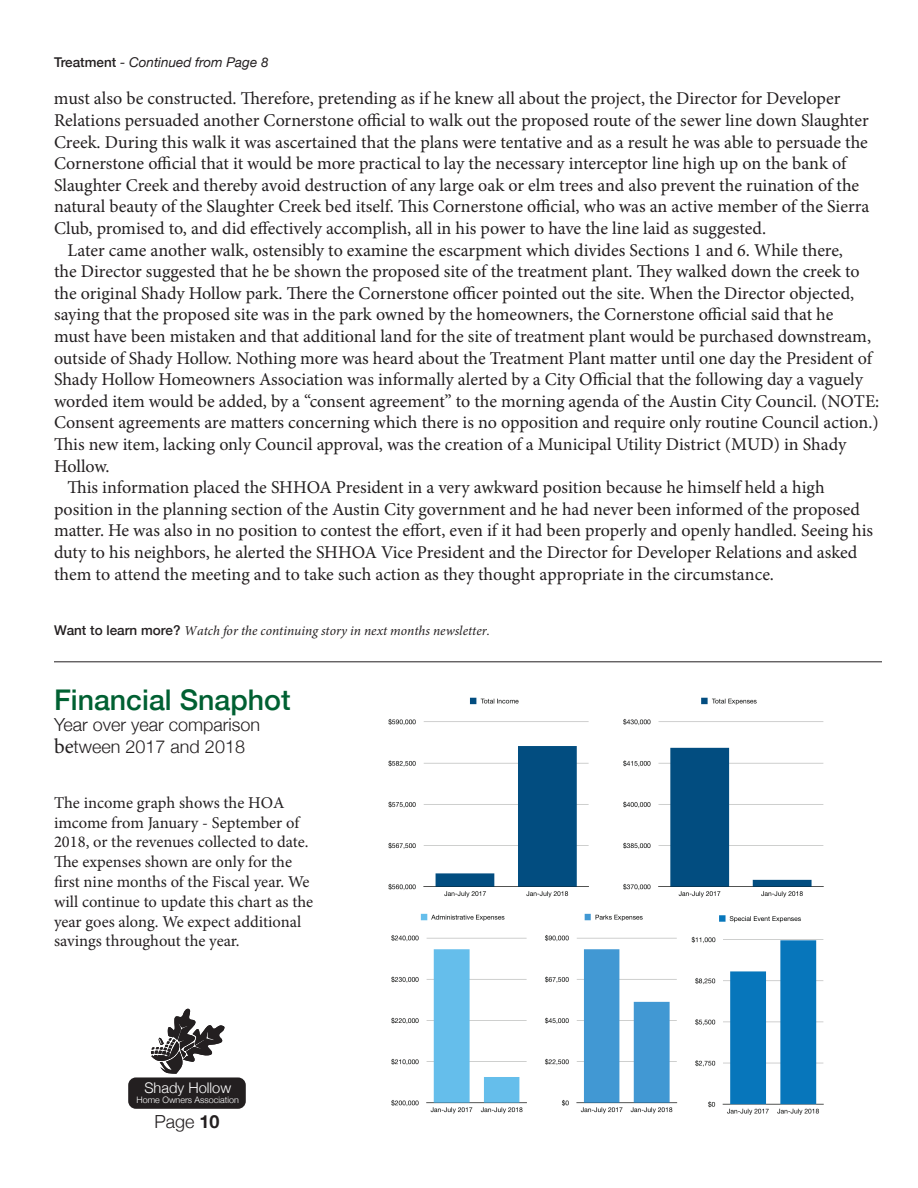
<style>
.page{position:relative;width:918px;height:1188px;background:#fff}
.page>*{position:absolute;margin:0;border:0;box-sizing:border-box;transform-origin:0 0}
.t1{font:500 28.5px "Helvetica Neue";color:#006032}
.t2{font:18px/21.6px "Minion Pro";letter-spacing:-.005em;color:#231f20}
.t3{font:300 18px/21.6px "Helvetica Neue";color:#231f20}
.t4{font:16.5px/19.8px "Minion Pro";color:#231f20}
.t5{font:300 14.7px "Helvetica Neue";color:#fff}
.t6{font:italic 13.5px "Minion Pro";color:#231f20}
.t7{font:italic 13.5px "Helvetica Neue";color:#231f20}
.t8{font:300 8.85px "Helvetica Neue";color:#fff}
.s1{font-weight:500;font-style:normal}
.s2{font-family:"Helvetica Neue";font-weight:500;font-style:normal}
.s3{font-family:"Minion Pro";font-weight:400;font-size:21px}
.s4{font-weight:700}
</style>
<div class="page">
<div style="left:128px;top:1077px;width:118px;height:32px;background:#231f20;border-radius:8px"></div>
<svg style="left:151px;top:1008px;width:74px;height:66px"></svg>
<hr style="left:54px;top:661px;width:828px;height:1px;background:#231f20">
<img style="left:388px;top:697px;width:436px;height:418px">
<p class="t7" style="left:54px;top:53px;width:216px"><span class="s1">Treatment</span> - Continued from Page 8</p>
<p class="t2" style="left:54px;top:88px;width:817px">must also be constructed. Therefore, pretending as if he knew all about the project, the Director for Developer Relations persuaded another Cornerstone official to walk out the proposed route of the sewer line down Slaughter Creek. During this walk it was ascertained that the plans were tentative and as a result he was able to persuade the Cornerstone official that it would be more practical to lay the necessary interceptor line high up on the bank of Slaughter Creek and thereby avoid destruction of any large oak or elm trees and also prevent the ruination of the natural beauty of the Slaughter Creek bed itself. This Cornerstone official, who was an active member of the Sierra Club, promised to, and did effectively accomplish, all in his power to have the line laid as suggested.</p>
<p class="t2" style="left:68px;top:239px;width:777px">Later came another walk, ostensibly to examine the escarpment which divides Sections 1 and 6. While there,</p>
<p class="t2" style="left:54px;top:261px;width:807px">the Director suggested that he be shown the proposed site of the treatment plant. They walked down the creek to</p>
<p class="t2" style="left:54px;top:282px;width:802px">the original Shady Hollow park. There the Cornerstone officer pointed out the site. When the Director objected,</p>
<p class="t2" style="left:54px;top:304px;width:781px">saying that the proposed site was in the park owned by the homeowners, the Cornerstone official said that he</p>
<p class="t2" style="left:54px;top:325px;width:819px">must have been mistaken and that additional land for the site of treatment plant would be purchased downstream,</p>
<p class="t2" style="left:54px;top:347px;width:820px">outside of Shady Hollow. Nothing more was heard about the Treatment Plant matter until one day the President of</p>
<p class="t2" style="left:54px;top:369px;width:810px">Shady Hollow Homeowners Association was informally alerted by a City Official that the following day a vaguely</p>
<p class="t2" style="left:54px;top:390px;width:827px">worded item would be added, by a “consent agreement” to the morning agenda of the Austin City Council. (NOTE:</p>
<p class="t2" style="left:54px;top:412px;width:826px">Consent agreements are matters concerning which there is no opposition and require only routine Council action.)</p>
<p class="t2" style="left:54px;top:433px;width:794px">This new item, lacking only Council approval, was the creation of a Municipal Utility District (MUD) in Shady</p>
<p class="t2" style="left:54px;top:455px;width:57px">Hollow.</p>
<p class="t2" style="left:68px;top:477px;width:759px">This information placed the SHHOA President in a very awkward position because he himself held a high</p>
<p class="t2" style="left:54px;top:498px;width:808px">position in the planning section of the Austin City government and he had never been informed of the proposed</p>
<p class="t2" style="left:54px;top:520px;width:821px">matter. He was also in no position to contest the effort, even if it had been properly and openly handled. Seeing his</p>
<p class="t2" style="left:54px;top:541px;width:805px">duty to his neighbors, he alerted the SHHOA Vice President and the Director for Developer Relations and asked</p>
<p class="t2" style="left:54px;top:563px;width:722px">them to attend the meeting and to take such action as they thought appropriate in the circumstance.</p>
<p class="t6" style="left:54px;top:622px;width:437px"><span class="s2">Want to learn more?</span> Watch for the continuing story in next months newsletter.</p>
<h1 class="t1" style="left:54px;top:676px;width:238px">Financial Snaphot</h1>
<p class="t3" style="left:54px;top:713px;width:208px">Year over year comparison <span class="s3">be</span>tween 2017 and 2018</p>
<p class="t4" style="left:54px;top:793px;width:261px">The income graph shows the HOA imcome from January - September of 2018, or the revenues collected to date.<br>The expenses shown are only for the first nine months of the Fiscal year. We will continue to update this chart as the year goes along. We expect additional savings throughout the year.</p>
<p class="t5" style="left:144px;top:1076px;width:88px">Shady Hollow</p>
<p class="t3" style="left:154px;top:1109px;width:67px">Page <span class="s4">10</span></p>
<p class="t8" style="left:137px;top:1092px;width:104px">Home Owners Association</p>
</div>
